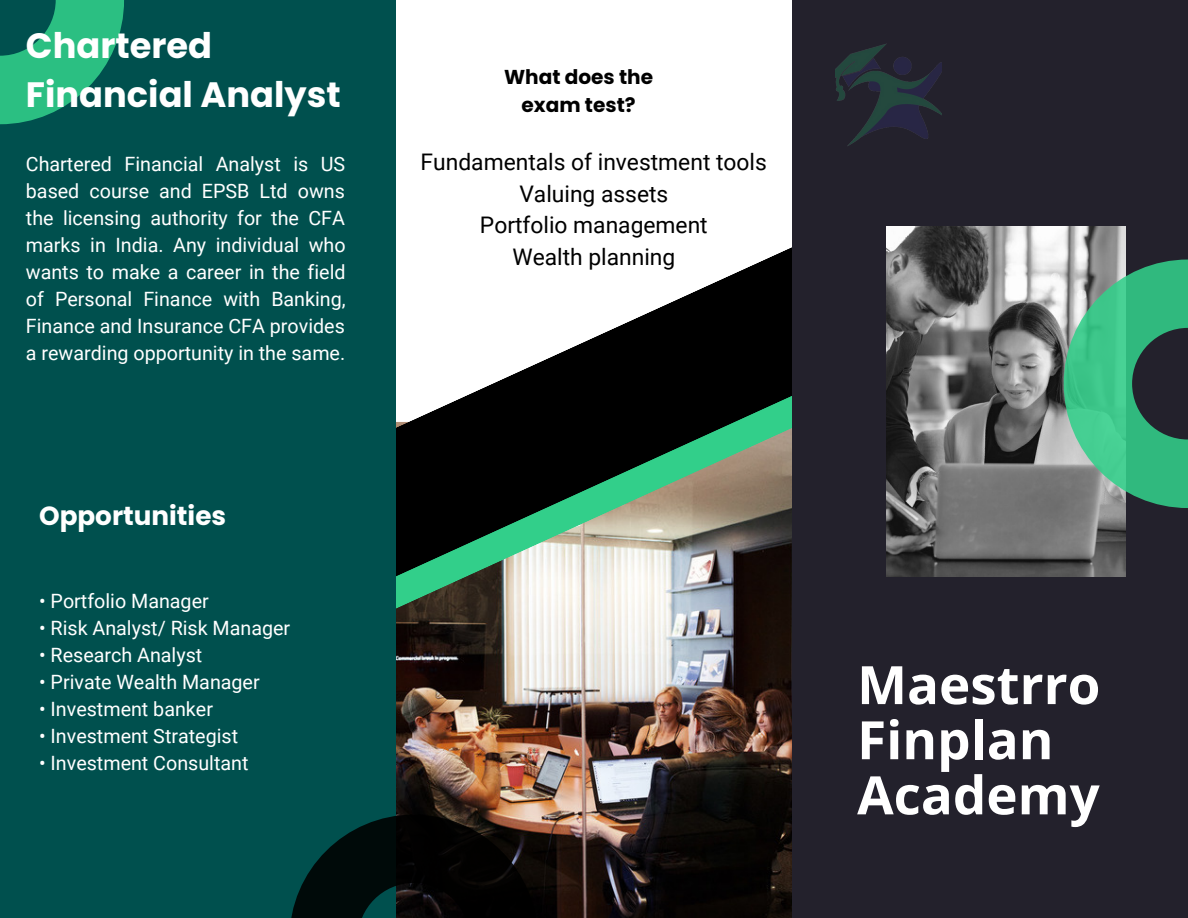
<style>
.page{position:relative;width:1188px;height:918px;background:#fff}
.page>*{position:absolute;margin:0;border:0;box-sizing:border-box;transform-origin:0 0}
.t1{font:700 52.95px "Open Sans";color:#fff}
.t2{font:700 35.25px/48.3px "Poppins";color:#fff}
.t3{font:700 26.25px "Poppins";color:#fff}
.t4{font:22.8px "Roboto";color:#000}
.t5{font:700 20.1px/28.2px "Poppins";color:#000;text-align:center}
.t6{font:19.65px/27px "Roboto";color:#fff;text-align:justify}
</style>
<div class="page">
<img style="left:396px;top:643px;width:396px;height:275px">
<svg style="left:396px;top:617px;width:396px;height:26px"></svg>
<svg style="left:396px;top:247px;width:396px;height:370px"></svg>
<div style="left:792px;top:0;width:396px;height:918px;background:#23212c"></div>
<div style="left:0;top:0;width:396px;height:918px;background:#00504e"></div>
<img style="left:887px;top:226px;width:238px;height:350px">
<img style="left:836px;top:43px;width:105px;height:103px">
<svg style="left:1064px;top:260px;width:124px;height:248px"></svg>
<svg style="left:0;top:0;width:124px;height:124px;fill:#2bbf82"></svg>
<svg style="left:291px;top:815px;width:247px;height:103px;background:#081413"></svg>
<p class="t2" style="left:26px;top:22px;width:316px">Chartered<br>Financial Analyst</p>
<p class="t6" style="left:26px;top:150px;width:321px">Chartered Financial Analyst is US based course and EPSB Ltd owns the licensing authority for the CFA marks in India. Any individual who wants to make a career in the field of Personal Finance with Banking, Finance and Insurance CFA provides a rewarding opportunity in the same.</p>
<p class="t3" style="left:39px;top:497px;width:189px">Opportunities</p>
<p class="t6" style="left:39px;top:588px;width:171px">• Portfolio Manager</p>
<p class="t6" style="left:39px;top:615px;width:253px">• Risk Analyst/ Risk Manager</p>
<p class="t6" style="left:39px;top:642px;width:165px">• Research Analyst</p>
<p class="t6" style="left:39px;top:669px;width:222px">• Private Wealth Manager</p>
<p class="t6" style="left:39px;top:696px;width:175px">• Investment banker</p>
<p class="t6" style="left:39px;top:723px;width:201px">• Investment Strategist</p>
<p class="t6" style="left:39px;top:750px;width:211px">• Investment Consultant</p>
<p class="t5" style="left:504px;top:63px;width:151px">What does the exam test?</p>
<p class="t4" style="left:421px;top:149px;width:348px">Fundamentals of investment tools</p>
<p class="t4" style="left:519px;top:181px;width:150px">Valuing assets</p>
<p class="t4" style="left:480px;top:212px;width:229px">Portfolio management</p>
<p class="t4" style="left:512px;top:243px;width:164px">Wealth planning</p>
<p class="t1" style="left:857px;top:648px;width:245px">Maestrro</p>
<p class="t1" style="left:857px;top:703px;width:198px">Finplan</p>
<p class="t1" style="left:857px;top:758px;width:244px">Academy</p>
</div>
